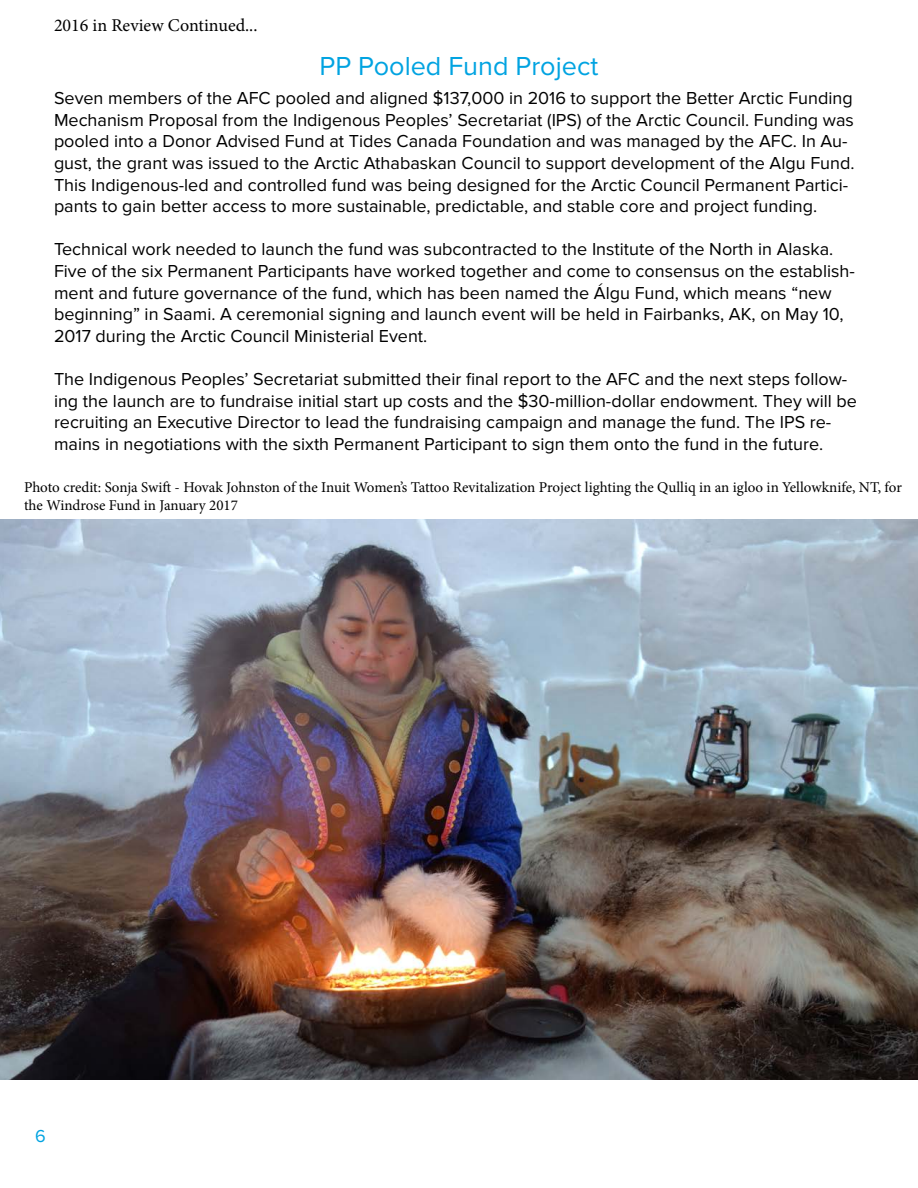
<style>
.page{position:relative;width:918px;height:1188px;background:#fff}
.page>*{position:absolute;margin:0;border:0;box-sizing:border-box;transform-origin:0 0}
.Headers{font:27px "Proxima Nova";color:#00a3e1}
.Body_Text{font:18px/21.6px "Proxima Nova";color:#000}
.t1{font:18px "Minion Pro";color:#000}
.t2{font:18px "Proxima Nova";color:#00a3e1}
.t3{font:15px/18px "Minion Pro";color:#000}
</style>
<div class="page">
<img style="left:0;top:519px;width:918px;height:561px">
<p class="t1" style="left:54px;top:13px;width:205px">2016 in Review Continued...</p>
<p class="Headers" style="left:320px;top:51px;width:280px">PP Pooled Fund Project</p>
<p class="Body_Text" style="left:54px;top:88px;width:802px">Seven members of the AFC pooled and aligned $137,000 in 2016 to support the Better Arctic Funding Mechanism Proposal from the Indigenous Peoples’ Secretariat (IPS) of the Arctic Council. Funding was pooled into a Donor Advised Fund at Tides Canada Foundation and was managed by the AFC. In Au&shy;gust, the grant was issued to the Arctic Athabaskan Council to support development of the Algu Fund.<br>This Indigenous-led and controlled fund was being designed for the Arctic Council Permanent Partici&shy;pants to gain better access to more sustainable, predictable, and stable core and project funding.</p>
<p class="Body_Text" style="left:54px;top:239px;width:802px">Technical work needed to launch the fund was subcontracted to the Institute of the North in Alaska.<br>Five of the six Permanent Participants have worked together and come to consensus on the establish&shy;ment and future governance of the fund, which has been named the Álgu Fund, which means “new beginning” in Saami. A ceremonial signing and launch event will be held in Fairbanks, AK, on May 10, 2017 during the Arctic Council Ministerial Event.</p>
<p class="Body_Text" style="left:54px;top:369px;width:805px">The Indigenous Peoples’ Secretariat submitted their final report to the AFC and the next steps follow&shy;ing the launch are to fundraise initial start up costs and the $30-million-dollar endowment. They will be recruiting an Executive Director to lead the fundraising campaign and manage the fund. The IPS re&shy;mains in negotiations with the sixth Permanent Participant to sign them onto the fund in the future.</p>
<p class="t3" style="left:24px;top:479px;width:879px">Photo credit: Sonja Swift - Hovak Johnston of the Inuit Women’s Tattoo Revitalization Project lighting the Qulliq in an igloo in Yellowknife, NT, for the Windrose Fund in January 2017</p>
<p class="t2" style="left:35px;top:1126px;width:12px">6</p>
</div>
